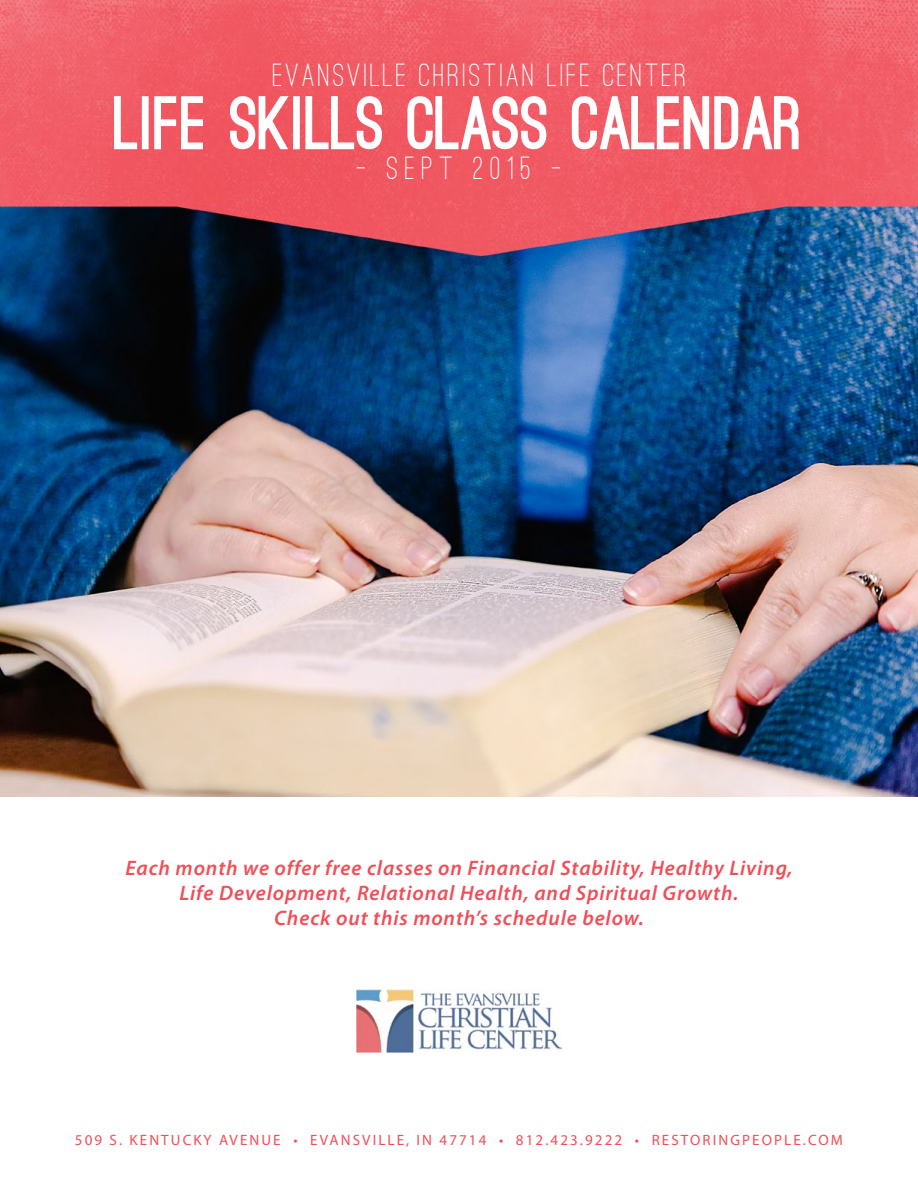
<style>
.page{position:relative;width:918px;height:1188px;background:#fff}
.page>*{position:absolute;margin:0;border:0;box-sizing:border-box;transform-origin:0 0}
.t1{font:900 72px "Ostrich Sans";color:#fff}
.t2{font:500 33.15px "Ostrich Sans";letter-spacing:.09em;color:#fff}
.t3{font:500 33.15px "Ostrich Sans";letter-spacing:.2em;color:#fff}
.t4{font:italic 600 21px/25.2px "Myriad Pro";letter-spacing:.04em;color:#f04e58;text-align:center}
.t5{font:15px "Myriad Pro";letter-spacing:.14em;color:#f04e58}
</style>
<div class="page">
<img style="left:0;top:0;width:918px;height:796px">
<img style="left:356px;top:990px;width:206px;height:63px">
<h2 class="t2" style="left:273px;top:55px;width:415px">EVANSVILLE CHRISTIAN LIFE CENTER</h2>
<h1 class="t1" style="left:114px;top:96px;width:691px">LIFE SKILLS CLASS CALENDAR</h1>
<h2 class="t3" style="left:357px;top:148px;width:206px">— SEPT 2015 —</h2>
<p class="t4" style="left:125px;top:855px;width:669px">Each month we offer free classes on Financial Stability, Healthy Living,<br>Life Development, Relational Health, and Spiritual Growth.<br>Check out this month’s schedule below.</p>
<p class="t5" style="left:75px;top:1131px;width:770px">509 S. KENTUCKY AVENUE • EVANSVILLE, IN 47714 • 812.423.9222 • RESTORINGPEOPLE.COM</p>
</div>
